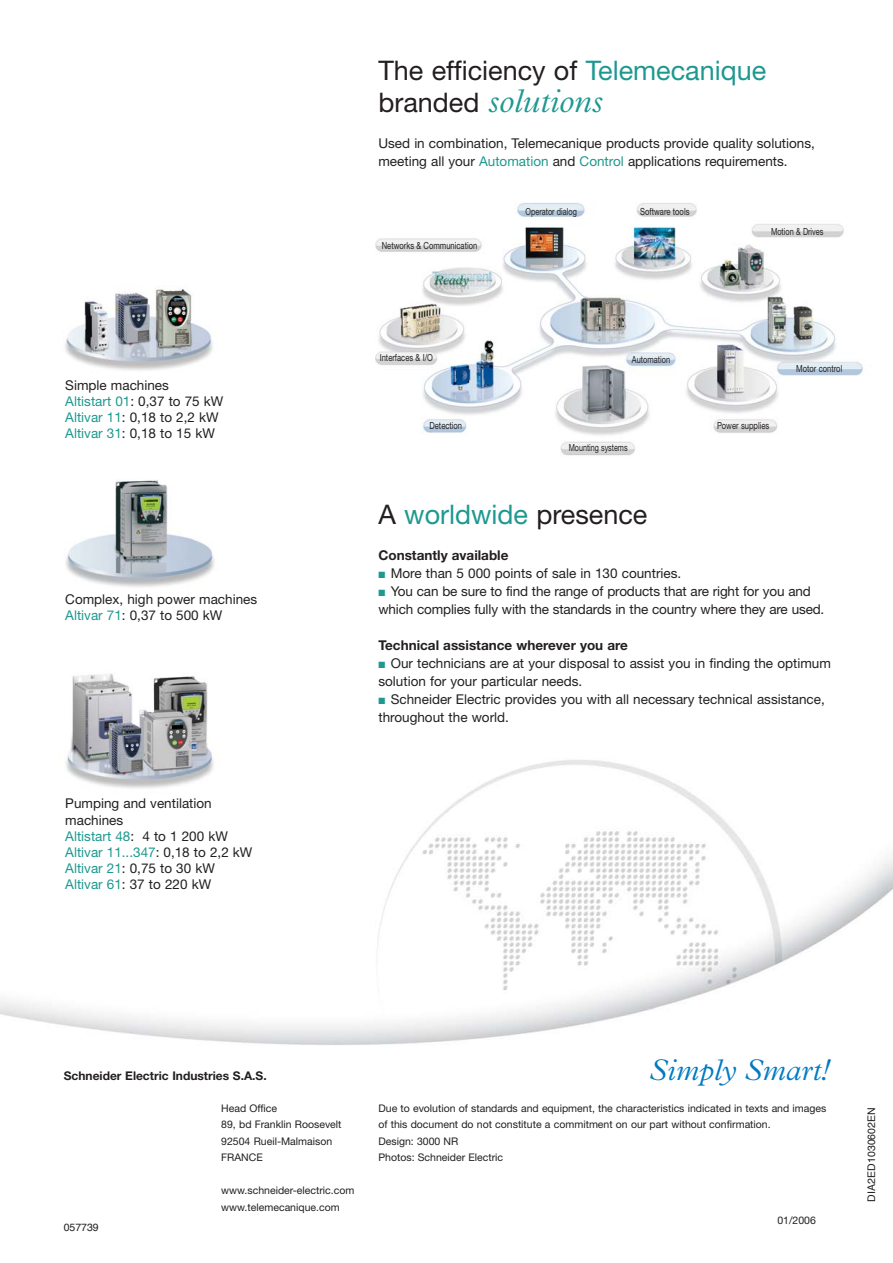
<style>
.page{position:relative;width:893px;height:1263px;background:#fff}
.page>*{position:absolute;margin:0;border:0;box-sizing:border-box;transform-origin:0 0}
.t1{font:italic 300 33px "Plantin";color:#1d998f}
.t2{font:italic 300 30px "Plantin";color:#007ac2}
.t3{font:27px "Helvetica Neue";color:#231f20}
.t4{font:13.5px/16.2px "Helvetica Neue";color:#231f20}
.t5{font:700 13.5px "Helvetica Neue";color:#231f20}
.t6{font:700 12px "Helvetica Neue";color:#231f20}
.t7{font:10.5px/16.5px "Helvetica Neue";color:#231f20}
.t8{font:10.5px "Helvetica";letter-spacing:.01em;color:#231f20}
.t9{font:9.75px "Helvetica Neue";color:#231f20;scale:.78 1}
.t10{font:9.75px "Helvetica Neue";color:#231f20;scale:.75 1}
.t11{font:9.75px "Helvetica Neue";color:#231f20;scale:.73 1}
.t12{font:9.75px "Helvetica Neue";color:#231f20;scale:.76 1}
.s1{color:#1d998f}
.s2{font-family:"Helvetica Neue";font-weight:400;font-style:normal;font-size:27px;color:#231f20}
</style>
<div class="page">
<img style="left:0;top:760px;width:893px;height:285px">
<img style="left:375px;top:203px;width:488px;height:253px">
<div style="left:0;top:245px;width:196px;height:650px;background:#fff"></div>
<div style="left:64px;top:797px;width:192px;height:121px;background:#fff"></div>
<img style="left:65px;top:289px;width:148px;height:82px">
<img style="left:65px;top:480px;width:150px;height:107px">
<img style="left:65px;top:673px;width:164px;height:120px">
<p class="t4" style="left:65px;top:378px;width:160px">Simple machines<br><span class="s1">Altistart 01</span>: 0,37 to 75 kW<br><span class="s1">Altivar 11</span>: 0,18 to 2,2 kW<br><span class="s1">Altivar 31</span>: 0,18 to 15 kW</p>
<p class="t4" style="left:65px;top:592px;width:193px">Complex, high power machines<br><span class="s1">Altivar 71</span>: 0,37 to 500 kW</p>
<p class="t4" style="left:65px;top:797px;width:189px">Pumping and ventilation machines<br><span class="s1">Altistart 48</span>: 4 to 1 200 kW<br><span class="s1">Altivar 11...347</span>: 0,18 to 2,2 kW<br><span class="s1">Altivar 21</span>: 0,75 to 30 kW<br><span class="s1">Altivar 61</span>: 37 to 220 kW</p>
<h3 class="t3" style="left:378px;top:61px;width:389px">The efficiency of <span class="s1">Telemecanique</span></h3>
<h1 class="t1" style="left:378px;top:89px;width:226px"><span class="s2">branded</span> solutions</h1>
<p class="t4" style="left:378px;top:136px;width:438px;line-height:18px">Used in combination, Telemecanique products provide quality solutions, meeting all your <span class="s1">Automation</span> and <span class="s1">Control</span> applications requirements.</p>
<p class="t9" style="left:382px;top:242px;width:124px">Networks &amp; Communication</p>
<p class="t9" style="left:380px;top:354px;width:70px">Interfaces &amp; I/O</p>
<p class="t9" style="left:430px;top:421px;width:43px">Detection</p>
<p class="t10" style="left:526px;top:208px;width:70px">Operator dialog</p>
<p class="t9" style="left:640px;top:208px;width:65px">Software tools</p>
<p class="t10" style="left:771px;top:228px;width:72px">Motion &amp; Drives</p>
<p class="t12" style="left:632px;top:356px;width:52px">Automation</p>
<p class="t11" style="left:569px;top:444px;width:82px">Mounting systems</p>
<p class="t9" style="left:717px;top:421px;width:69px">Power supplies</p>
<p class="t9" style="left:796px;top:365px;width:61px">Motor control</p>
<h3 class="t3" style="left:378px;top:505px;width:270px">A <span class="s1">worldwide</span> presence</h3>
<p class="t5" style="left:378px;top:550px;width:132px">Constantly available</p>
<p class="t4" style="left:378px;top:566px;width:304px"><span class="s1">■</span> More than 5 000 points of sale in 130 countries.</p>
<p class="t4" style="left:378px;top:584px;width:447px;line-height:18px"><span class="s1">■</span> You can be sure to find the range of products that are right for you and which complies fully with the standards in the country where they are used.</p>
<p class="t5" style="left:378px;top:640px;width:251px">Technical assistance wherever you are</p>
<p class="t4" style="left:378px;top:656px;width:454px;line-height:18px"><span class="s1">■</span> Our technicians are at your disposal to assist you in finding the optimum solution for your particular needs.</p>
<p class="t4" style="left:378px;top:692px;width:448px;line-height:18px"><span class="s1">■</span> Schneider Electric provides you with all necessary technical assistance, throughout the world.</p>
<p class="t6" style="left:64px;top:1071px;width:204px">Schneider Electric Industries S.A.S.</p>
<p class="t8" style="left:64px;top:1222px;width:37px">057739</p>
<p class="t7" style="left:221px;top:1101px;width:122px">Head Office<br>89, bd Franklin Roosevelt<br>92504 Rueil-Malmaison<br>FRANCE</p>
<p class="t7" style="left:221px;top:1183px;width:135px">www.schneider-electric.com www.telemecanique.com</p>
<h2 class="t2" style="left:649px;top:1059px;width:181px">Simply Smart!</h2>
<p class="t7" style="left:378px;top:1101px;width:449px">Due to evolution of standards and equipment, the characteristics indicated in texts and images of this document do not constitute a commitment on our part without confirmation.<br>Design: 3000 NR<br>Photos: Schneider Electric</p>
<p class="t8" style="left:867px;top:1202px;width:96px;rotate:-90deg">DIA2ED1030602EN</p>
<p class="t7" style="left:777px;top:1213px;width:40px">01/2006</p>
</div>
